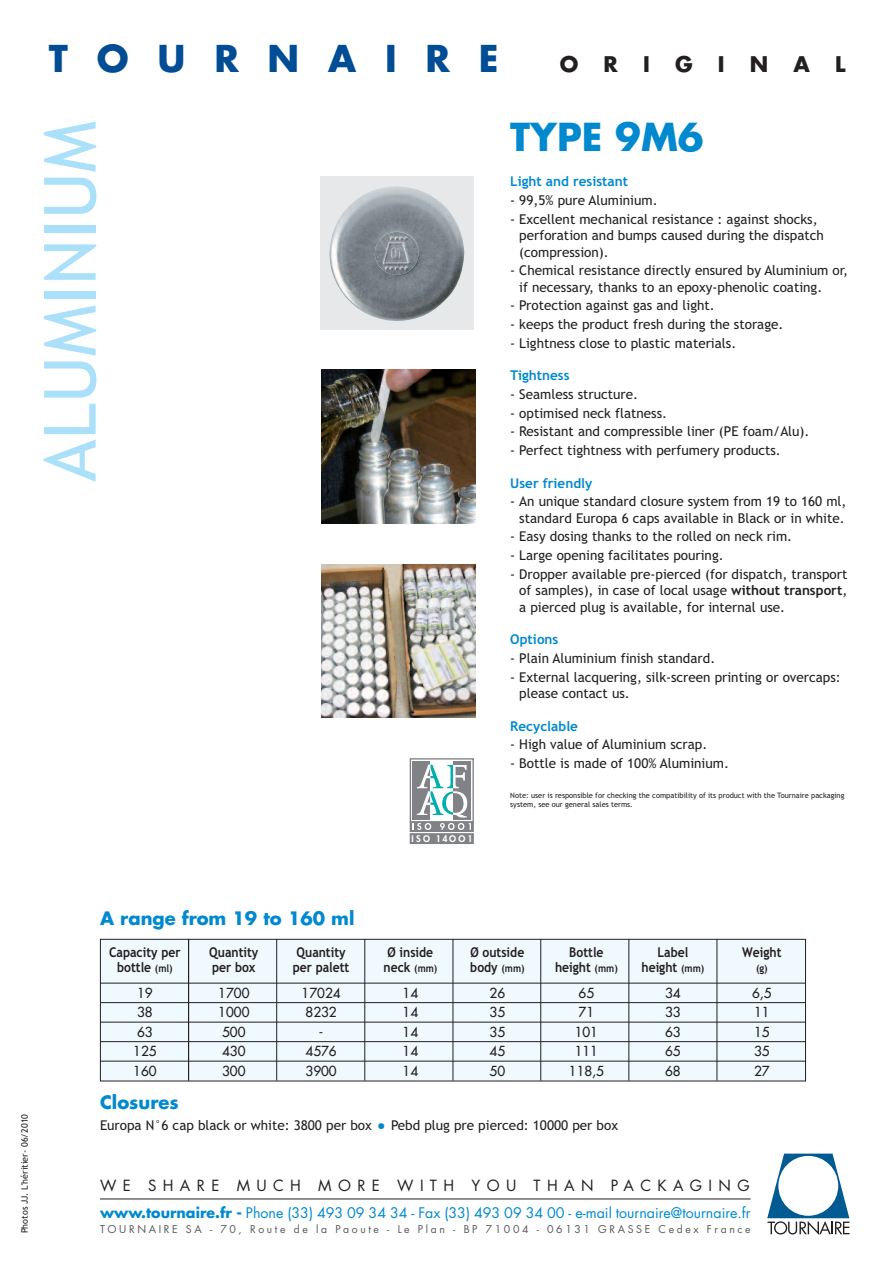
<style>
.page{position:relative;width:893px;height:1263px;background:#fff}
.page>*{position:absolute;margin:0;border:0;box-sizing:border-box;transform-origin:0 0}
.t1{font:72px "Trebuchet MS";color:#aae0f9}
.t2{font:700 37.5px "Futura";color:#0089cf}
.t3{font:700 36px "Futura";letter-spacing:.8em;color:#014d95}
.t4{font:700 21px "Futura";letter-spacing:1.2em;color:#231f20}
.t5{font:700 18px "Futura";color:#0089cf}
.t6{font:15px "Futura";letter-spacing:.425em;color:#231f20}
.t7{font:14.25px "Futura";color:#0089cf}
.t8{font:13.5px/16.5px "Trebuchet MS";color:#231f20}
.t9{font:700 13.5px "Trebuchet MS";color:#231f20;scale:.9 1}
.t10{font:13.5px "Futura";color:#231f20}
.t11{font:700 13.5px "Trebuchet MS";color:#0089cf}
.t12{font:10.5px "Futura";letter-spacing:.25em;color:#57585a}
.t13{font:700 10.5px "Trebuchet MS";color:#231f20;scale:.9 1}
.t14{font:9px "Trebuchet MS";color:#231f20}
.t15{font:800 8.85px "Futura";letter-spacing:.25em;color:#fff}
.t16{font:7.5px/9px "Trebuchet MS";color:#231f20}
.s1{font-weight:700}
.s2{font-size:10.5px}
.s3{font-size:21px;color:#0089cf}
</style>
<div class="page">
<div style="left:100px;top:939px;width:705px;height:142px;background:#f0f9fd"></div>
<div style="left:100px;top:939px;width:706px;height:142px;border:1px solid #231f20"></div>
<hr style="left:100px;top:983px;width:706px;height:1px;background:#231f20">
<hr style="left:100px;top:1002px;width:706px;height:1px;background:#231f20">
<hr style="left:100px;top:1022px;width:706px;height:1px;background:#231f20">
<hr style="left:100px;top:1041px;width:706px;height:1px;background:#231f20">
<hr style="left:100px;top:1061px;width:706px;height:1px;background:#231f20">
<hr style="left:188px;top:939px;width:1px;height:141px;background:#231f20">
<hr style="left:276px;top:939px;width:1px;height:141px;background:#231f20">
<hr style="left:364px;top:939px;width:1px;height:141px;background:#231f20">
<hr style="left:453px;top:939px;width:1px;height:141px;background:#231f20">
<hr style="left:540px;top:939px;width:1px;height:141px;background:#231f20">
<hr style="left:628px;top:939px;width:1px;height:141px;background:#231f20">
<hr style="left:717px;top:939px;width:1px;height:141px;background:#231f20">
<hr style="left:100px;top:1198px;width:651px;height:1px;background:#231f20">
<svg style="left:767px;top:1153px;width:82px;height:82px"></svg>
<div style="left:320px;top:176px;width:154px;height:153px;background:#e7e8e9"></div>
<img style="left:329px;top:186px;width:135px;height:135px">
<img style="left:375px;top:232px;width:43px;height:43px;border-radius:50%">
<img style="left:321px;top:370px;width:154px;height:154px">
<img style="left:321px;top:564px;width:154px;height:154px">
<div style="left:410px;top:822px;width:63px;height:9px;background:#808285"></div>
<div style="left:410px;top:821px;width:64px;height:11px;border:1px solid #808285"></div>
<div style="left:410px;top:834px;width:63px;height:9px;background:#808285"></div>
<div style="left:410px;top:833px;width:64px;height:11px;border:1px solid #808285"></div>
<div style="left:410px;top:758px;width:64px;height:64px;border:1px solid #808285"></div>
<div style="left:413px;top:761px;width:17px;height:58px;background:#808285"></div>
<div style="left:453px;top:761px;width:18px;height:58px;background:#808285"></div>
<svg style="left:412px;top:765px;width:59px;height:65px"></svg>
<p class="t3" style="left:49px;top:43px;width:451px">TOURNAIRE</p>
<p class="t4" style="left:560px;top:55px;width:287px">ORIGINAL</p>
<p class="t1" style="left:29px;top:482px;width:362px;rotate:-90deg">ALUMINIUM</p>
<p class="t15" style="left:412px;top:834px;width:63px">ISO 14OO1</p>
<p class="t2" style="left:510px;top:120px;width:195px">TYPE 9M6</p>
<p class="t11" style="left:510px;top:174px;width:119px">Light and resistant</p>
<p class="t8" style="left:510px;top:192px;width:149px">- 99,5% pure Aluminium.</p>
<p class="t8" style="left:519px;top:211px;width:306px;text-indent:-9px">- Excellent mechanical resistance : against shocks, perforation and bumps caused during the dispatch (compression).</p>
<p class="t8" style="left:519px;top:262px;width:330px;text-indent:-9px">- Chemical resistance directly ensured by Aluminium or, if necessary, thanks to an epoxy-phenolic coating.</p>
<p class="t8" style="left:510px;top:297px;width:206px">- Protection against gas and light.</p>
<p class="t8" style="left:510px;top:316px;width:275px">- keeps the product fresh during the storage.</p>
<p class="t8" style="left:510px;top:335px;width:228px">- Lightness close to plastic materials.</p>
<p class="t11" style="left:510px;top:368px;width:61px">Tightness</p>
<p class="t8" style="left:510px;top:386px;width:129px">- Seamless structure.</p>
<p class="t8" style="left:510px;top:405px;width:158px">- optimised neck flatness.</p>
<p class="t8" style="left:510px;top:423px;width:301px">- Resistant and compressible liner (PE foam/Alu).</p>
<p class="t8" style="left:510px;top:442px;width:272px">- Perfect tightness with perfumery products.</p>
<p class="t11" style="left:510px;top:475px;width:84px">User friendly</p>
<p class="t8" style="left:510px;top:493px;width:338px;text-align:center">- An unique standard closure system from 19 to 160 ml, standard Europa 6 caps available in Black or in white.</p>
<p class="t8" style="left:510px;top:528px;width:283px">- Easy dosing thanks to the rolled on neck rim.</p>
<p class="t8" style="left:510px;top:547px;width:215px">- Large opening facilitates pouring.</p>
<p class="t8" style="left:519px;top:566px;width:330px;text-align:justify;text-indent:-9px">- Dropper available pre-pierced (for dispatch, transport of samples), in case of local usage <span class="s1">without transport</span>, a pierced plug is available, for internal use.</p>
<p class="t11" style="left:510px;top:632px;width:50px">Options</p>
<p class="t8" style="left:510px;top:650px;width:207px">- Plain Aluminium finish standard.</p>
<p class="t8" style="left:519px;top:669px;width:323px;text-indent:-9px">- External lacquering, silk-screen printing or overcaps: please contact us.</p>
<p class="t11" style="left:510px;top:718px;width:69px">Recyclable</p>
<p class="t8" style="left:510px;top:736px;width:199px">- High value of Aluminium scrap.</p>
<p class="t8" style="left:510px;top:755px;width:220px">- Bottle is made of 100% Aluminium.</p>
<p class="t16" style="left:510px;top:791px;width:336px">Note: user is responsible for checking the compatibility of its product with the Tournaire packaging system, see our general sales terms.</p>
<p class="t14" style="left:20px;top:1233px;width:121px;rotate:-90deg">Photos JJ. L'héritier- 06/2010</p>
<p class="t5" style="left:100px;top:910px;width:256px">A range from 19 to 160 ml</p>
<p class="t9" style="left:109px;top:944px;width:81px">Capacity per</p>
<p class="t9" style="left:209px;top:944px;width:56px">Quantity</p>
<p class="t9" style="left:297px;top:944px;width:56px">Quantity</p>
<p class="t9" style="left:388px;top:944px;width:52px">Ø inside</p>
<p class="t9" style="left:471px;top:944px;width:61px">Ø outside</p>
<p class="t9" style="left:569px;top:944px;width:40px">Bottle</p>
<p class="t9" style="left:657px;top:944px;width:36px">Label</p>
<p class="t9" style="left:742px;top:944px;width:45px">Weight</p>
<p class="t9" style="left:117px;top:959px;width:63px">bottle <span class="s2">(ml)</span></p>
<p class="t9" style="left:212px;top:959px;width:50px">per box</p>
<p class="t9" style="left:293px;top:959px;width:64px">per palett</p>
<p class="t9" style="left:383px;top:959px;width:61px">neck <span class="s2">(mm)</span></p>
<p class="t9" style="left:470px;top:959px;width:62px">body <span class="s2">(mm)</span></p>
<p class="t9" style="left:555px;top:959px;width:71px">height <span class="s2">(mm)</span></p>
<p class="t9" style="left:641px;top:959px;width:71px">height <span class="s2">(mm)</span></p>
<p class="t13" style="left:756px;top:962px;width:14px">(g)</p>
<p class="t10" style="left:137px;top:986px;width:17px">19</p>
<p class="t10" style="left:218px;top:986px;width:33px">1700</p>
<p class="t10" style="left:302px;top:986px;width:41px">17024</p>
<p class="t10" style="left:403px;top:986px;width:17px">14</p>
<p class="t10" style="left:490px;top:986px;width:17px">26</p>
<p class="t10" style="left:579px;top:986px;width:17px">65</p>
<p class="t10" style="left:665px;top:986px;width:17px">34</p>
<p class="t10" style="left:752px;top:986px;width:21px">6,5</p>
<p class="t10" style="left:137px;top:1005px;width:17px">38</p>
<p class="t10" style="left:218px;top:1005px;width:33px">1000</p>
<p class="t10" style="left:306px;top:1005px;width:33px">8232</p>
<p class="t10" style="left:403px;top:1005px;width:17px">14</p>
<p class="t10" style="left:490px;top:1005px;width:17px">35</p>
<p class="t10" style="left:579px;top:1005px;width:17px">71</p>
<p class="t10" style="left:665px;top:1005px;width:17px">33</p>
<p class="t10" style="left:754px;top:1005px;width:17px">11</p>
<p class="t10" style="left:137px;top:1025px;width:17px">63</p>
<p class="t10" style="left:222px;top:1025px;width:25px">500</p>
<p class="t10" style="left:319px;top:1025px;width:6px">-</p>
<p class="t10" style="left:403px;top:1025px;width:17px">14</p>
<p class="t10" style="left:490px;top:1025px;width:17px">35</p>
<p class="t10" style="left:575px;top:1025px;width:25px">101</p>
<p class="t10" style="left:665px;top:1025px;width:17px">63</p>
<p class="t10" style="left:754px;top:1025px;width:17px">15</p>
<p class="t10" style="left:133px;top:1044px;width:25px">125</p>
<p class="t10" style="left:222px;top:1044px;width:25px">430</p>
<p class="t10" style="left:306px;top:1044px;width:33px">4576</p>
<p class="t10" style="left:403px;top:1044px;width:17px">14</p>
<p class="t10" style="left:490px;top:1044px;width:17px">45</p>
<p class="t10" style="left:575px;top:1044px;width:25px">111</p>
<p class="t10" style="left:665px;top:1044px;width:17px">65</p>
<p class="t10" style="left:754px;top:1044px;width:17px">35</p>
<p class="t10" style="left:133px;top:1064px;width:25px">160</p>
<p class="t10" style="left:222px;top:1064px;width:25px">300</p>
<p class="t10" style="left:306px;top:1064px;width:33px">3900</p>
<p class="t10" style="left:403px;top:1064px;width:17px">14</p>
<p class="t10" style="left:490px;top:1064px;width:17px">50</p>
<p class="t10" style="left:569px;top:1064px;width:37px">118,5</p>
<p class="t10" style="left:665px;top:1064px;width:17px">68</p>
<p class="t10" style="left:754px;top:1064px;width:17px">27</p>
<p class="t5" style="left:100px;top:1094px;width:80px">Closures</p>
<p class="t8" style="left:100px;top:1117px;width:520px">Europa N°6 cap black or white: 3800 per box <span class="s3">•</span> Pebd plug pre pierced: 10000 per box</p>
<p class="t6" style="left:100px;top:1178px;width:651px">WE SHARE MUCH MORE WITH YOU THAN PACKAGING</p>
<p class="t7" style="left:100px;top:1206px;width:652px"><span class="s1">www.tournaire.fr -</span> Phone (33) 493 09 34 34 - Fax (33) 493 09 34 00 - e-mail tournaire@tournaire.fr</p>
<p class="t12" style="left:100px;top:1224px;width:652px">TOURNAIRE SA - 70, Route de la Paoute - Le Plan - BP 71004 - 06131 GRASSE Cedex France</p>
</div>
